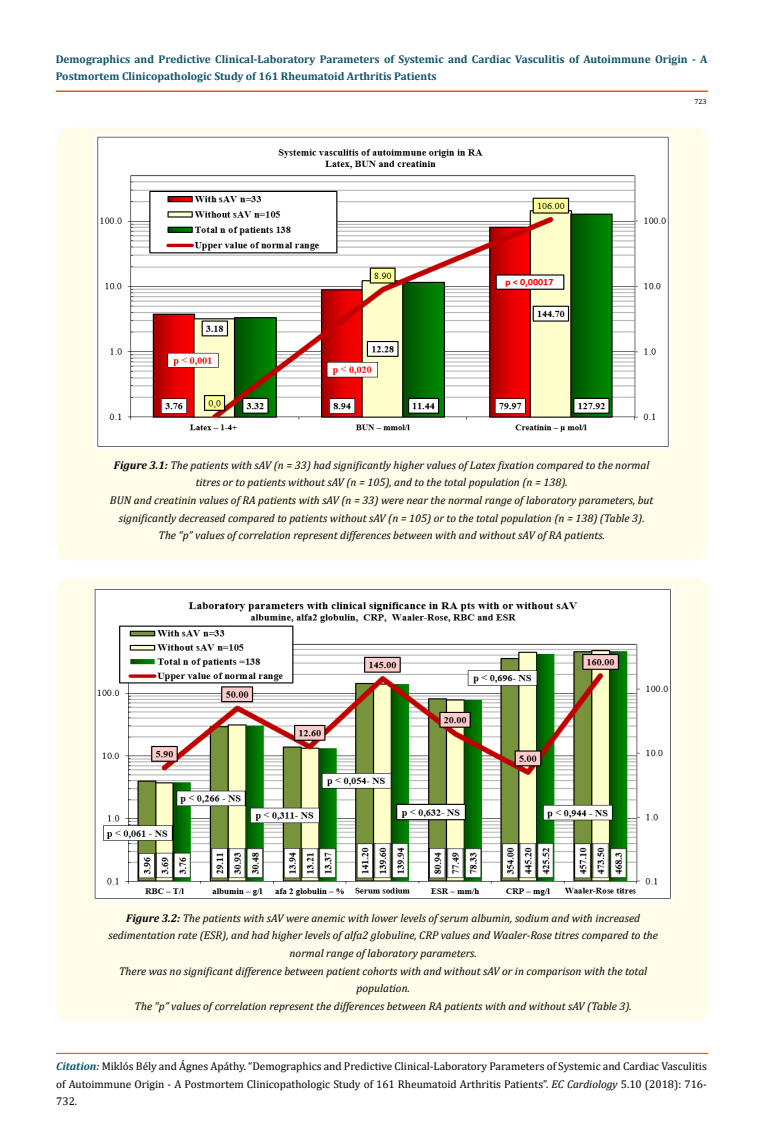
<style>
.page{position:relative;width:764px;height:1142px;background:#fff}
.page>*{position:absolute;margin:0;border:0;box-sizing:border-box;transform-origin:0 0}
.t1{font:italic 11.25px/17.5px "Cambria";color:#000;text-align:center}
.t2{font:11.25px/17.5px "Cambria";color:#000;text-align:justify}
.t3{font:700 11.25px/17.5px "Cambria";color:#0e546a}
.t4{font:7.5px "Cambria";color:#000}
.s1{font-weight:700}
.s2{font-weight:700;font-style:italic;color:#0e546a}
.s3{font-style:italic}
</style>
<div class="page">
<div style="left:56px;top:91px;width:651px;height:1px;border:1px solid #e05d1a"></div>
<hr style="left:57px;top:1053px;width:651px;height:1px;background:#e05d1a">
<div style="left:56px;top:127px;width:652px;height:433px;background:#fffde9;border-radius:15px"></div>
<img style="left:95px;top:135px;width:576px;height:314px">
<div style="left:56px;top:577px;width:652px;height:444px;background:#fffde9;border-radius:15px"></div>
<img style="left:94px;top:587px;width:578px;height:314px">
<p class="t3" style="left:56px;top:50px;width:653px">Demographics and Predictive Clinical-Laboratory Parameters of Systemic and Cardiac Vasculitis of Autoimmune Origin - A<br>Postmortem Clinicopathologic Study of 161 Rheumatoid Arthritis Patients</p>
<p class="t4" style="left:694px;top:97px;width:14px">723</p>
<p class="t1" style="left:110px;top:456px;width:545px"><span class="s1">Figure 3.1:</span> The patients with sAV (n = 33) had significantly higher values of Latex fixation compared to the normal titres or to patients without sAV (n = 105), and to the total population (n = 138).<br>BUN and creatinin values of RA patients with sAV (n = 33) were near the normal range of laboratory parameters, but significantly decreased compared to patients without sAV (n = 105) or to the total population (n = 138) (Table 3).<br>The “p” values of correlation represent differences between with and without sAV of RA patients.</p>
<p class="t1" style="left:108px;top:908px;width:551px"><span class="s1">Figure 3.2:</span> The patients with sAV were anemic with lower levels of serum albumin, sodium and with increased sedimentation rate (ESR), and had higher levels of alfa2 globuline, CRP values and Waaler-Rose titres compared to the normal range of laboratory parameters.<br>There was no significant difference between patient cohorts with and without sAV or in comparison with the total population.<br>The “p” values of correlation represent the differences between RA patients with and without sAV (Table 3).</p>
<p class="t2" style="left:56px;top:1057px;width:652px"><span class="s2">Citation:</span> Miklós Bély and Ágnes Apáthy. “Demographics and Predictive Clinical-Laboratory Parameters of Systemic and Cardiac Vasculitis of Autoimmune Origin - A Postmortem Clinicopathologic Study of 161 Rheumatoid Arthritis Patients”. <span class="s3">EC Cardiology</span> 5.10 (2018): 716- 732.</p>
</div>
